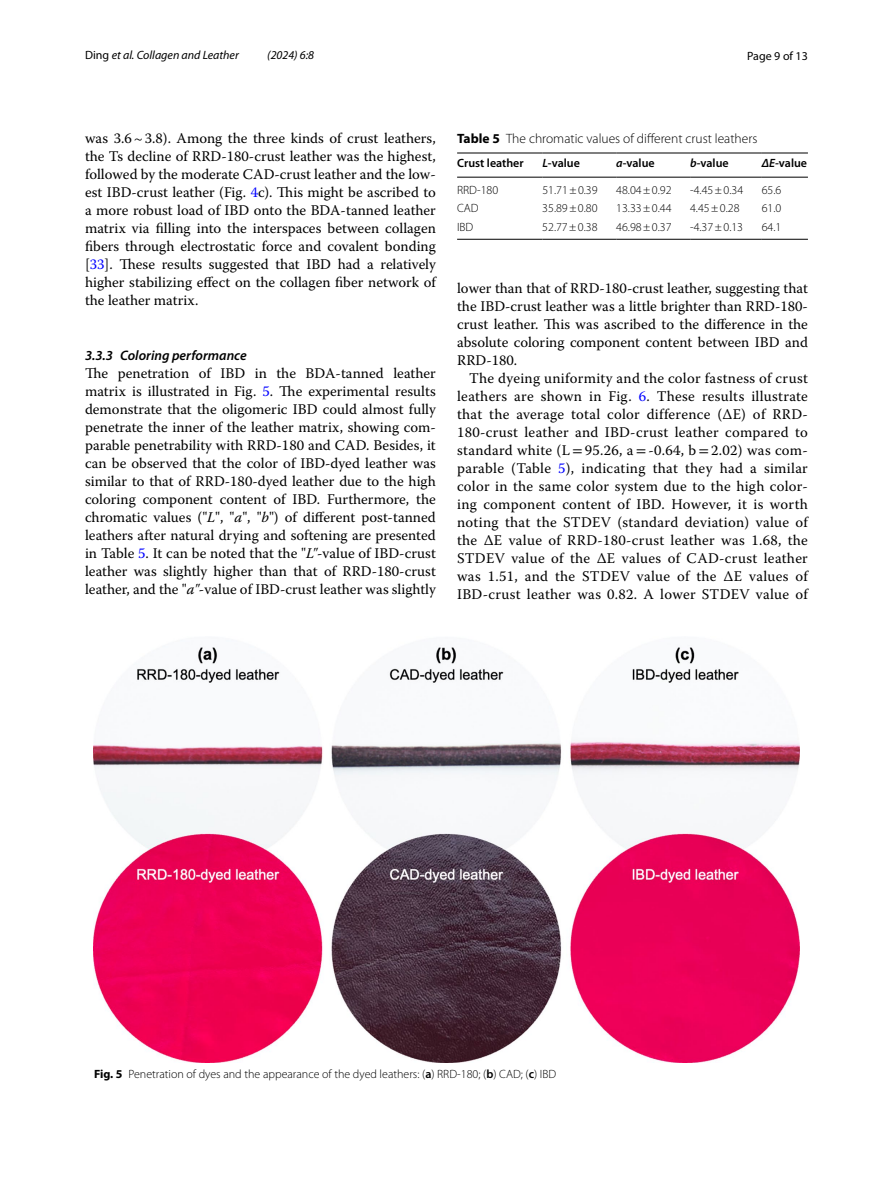
<style>
.page{position:relative;width:893px;height:1187px;background:#fff}
.page>*{position:absolute;margin:0;border:0;box-sizing:border-box;transform-origin:0 0}
.t1{font:14.7px/18px "Warnock Pro";color:#000;text-align:justify}
.t2{font:italic 600 13.8px "Myriad Pro";color:#000}
.t3{font:300 13.5px "Myriad Pro";color:#000}
.t4{font:300 12px "Myriad Pro";color:#000}
.t5{font:600 12px "Myriad Pro";color:#000}
.t6{font:italic 12px "Myriad Pro";color:#000}
.t7{font:12px "Myriad Pro";color:#000}
.s1{font-style:normal}
.s2{color:#00f}
.s3{font-style:italic}
.s4{font-weight:700}
.s5{font-family:"STIX"}
.s6{font-weight:600}
</style>
<div class="page">
<img style="left:94px;top:647px;width:705px;height:415px">
<hr style="left:457px;top:153px;width:85px;height:1px;background:#000">
<hr style="left:457px;top:177px;width:85px;height:1px;background:#000">
<hr style="left:542px;top:153px;width:74px;height:1px;background:#000">
<hr style="left:542px;top:177px;width:74px;height:1px;background:#000">
<hr style="left:616px;top:153px;width:74px;height:1px;background:#000">
<hr style="left:616px;top:177px;width:74px;height:1px;background:#000">
<hr style="left:690px;top:153px;width:72px;height:1px;background:#000">
<hr style="left:690px;top:177px;width:72px;height:1px;background:#000">
<hr style="left:762px;top:153px;width:46px;height:1px;background:#000">
<hr style="left:762px;top:177px;width:46px;height:1px;background:#000">
<hr style="left:457px;top:239px;width:85px;height:1px;background:#000">
<hr style="left:542px;top:239px;width:74px;height:1px;background:#000">
<hr style="left:616px;top:239px;width:74px;height:1px;background:#000">
<hr style="left:690px;top:239px;width:72px;height:1px;background:#000">
<hr style="left:762px;top:239px;width:46px;height:1px;background:#000">
<p class="t6" style="left:85px;top:48px;width:155px"><span class="s1">Ding</span> et al. Collagen and Leather</p>
<p class="t6" style="left:267px;top:48px;width:48px">(2024) 6:8</p>
<p class="t7" style="left:747px;top:48px;width:62px">Page 9 of 13</p>
<p class="t1" style="left:85px;top:128px;width:352px">was 3.6~3.8). Among the three kinds of crust leathers, the Ts decline of RRD-180-crust leather was the highest, followed by the moderate CAD-crust leather and the low&shy;est IBD-crust leather (Fig. <span class="s2">4</span>c). This might be ascribed to a more robust load of IBD onto the BDA-tanned leather matrix via filling into the interspaces between collagen fibers through electrostatic force and covalent bonding [<span class="s2">33</span>]. These results suggested that IBD had a relatively higher stabilizing effect on the collagen fiber network of the leather matrix.</p>
<p class="t2" style="left:85px;top:346px;width:163px">3.3.3 Coloring performance</p>
<p class="t1" style="left:85px;top:363px;width:352px">The penetration of IBD in the BDA-tanned leather matrix is illustrated in Fig. <span class="s2">5</span>. The experimental results demonstrate that the oligomeric IBD could almost fully penetrate the inner of the leather matrix, showing com&shy;parable penetrability with RRD-180 and CAD. Besides, it can be observed that the color of IBD-dyed leather was similar to that of RRD-180-dyed leather due to the high coloring component content of IBD. Furthermore, the chromatic values ("<span class="s3">L</span>", "<span class="s3">a</span>", "<span class="s3">b</span>") of different post-tanned leathers after natural drying and softening are presented in Table <span class="s2">5</span>. It can be noted that the "<span class="s3">L"</span>-value of IBD-crust leather was slightly higher than that of RRD-180-crust leather, and the "<span class="s3">a"</span>-value of IBD-crust leather was slightly</p>
<p class="t3" style="left:457px;top:131px;width:302px"><span class="s4">Table 5</span> The chromatic values of different crust leathers</p>
<p class="t5" style="left:457px;top:156px;width:68px">Crust leather</p>
<p class="t5" style="left:542px;top:156px;width:39px"><span class="s3">L</span>-value</p>
<p class="t5" style="left:616px;top:156px;width:40px"><span class="s3">a</span>-value</p>
<p class="t5" style="left:690px;top:156px;width:40px"><span class="s3">b</span>-value</p>
<p class="t5" style="left:762px;top:156px;width:47px"><span class="s3">ΔE-</span>value</p>
<p class="t4" style="left:457px;top:184px;width:43px">RRD-180</p>
<p class="t4" style="left:542px;top:184px;width:57px">51.71±0.39</p>
<p class="t4" style="left:616px;top:184px;width:57px">48.04±0.92</p>
<p class="t4" style="left:690px;top:184px;width:55px">-4.45±0.34</p>
<p class="t4" style="left:762px;top:184px;width:21px">65.6</p>
<p class="t4" style="left:457px;top:202px;width:23px">CAD</p>
<p class="t4" style="left:542px;top:202px;width:57px">35.89±0.80</p>
<p class="t4" style="left:616px;top:202px;width:57px">13.33±0.44</p>
<p class="t4" style="left:690px;top:202px;width:51px">4.45±0.28</p>
<p class="t4" style="left:762px;top:202px;width:21px">61.0</p>
<p class="t4" style="left:457px;top:220px;width:18px">IBD</p>
<p class="t4" style="left:542px;top:220px;width:57px">52.77±0.38</p>
<p class="t4" style="left:616px;top:220px;width:57px">46.98±0.37</p>
<p class="t4" style="left:690px;top:220px;width:55px">-4.37±0.13</p>
<p class="t4" style="left:762px;top:220px;width:21px">64.1</p>
<p class="t1" style="left:457px;top:278px;width:352px">lower than that of RRD-180-crust leather, suggesting that the IBD-crust leather was a little brighter than RRD-180- crust leather. This was ascribed to the difference in the absolute coloring component content between IBD and RRD-180.</p>
<p class="t1" style="left:457px;top:368px;width:352px;text-indent:12px">The dyeing uniformity and the color fastness of crust leathers are shown in Fig. <span class="s2">6</span>. These results illustrate that the average total color difference (ΔE) of RRD-180-crust leather and IBD-crust leather compared to standard white (L<span class="s5">=</span>95.26, a<span class="s5">=</span>-0.64, b<span class="s5">=</span>2.02) was com&shy;parable (Table <span class="s2">5</span>), indicating that they had a similar color in the same color system due to the high color&shy;ing component content of IBD. However, it is worth noting that the STDEV (standard deviation) value of the ΔE value of RRD-180-crust leather was 1.68, the STDEV value of the ΔE values of CAD-crust leather was 1.51, and the STDEV value of the ΔE values of IBD-crust leather was 0.82. A lower STDEV value of</p>
<p class="t4" style="left:94px;top:1066px;width:464px"><span class="s4">Fig. 5</span> Penetration of dyes and the appearance of the dyed leathers: (<span class="s6">a</span>) RRD-180; (<span class="s6">b</span>) CAD; (<span class="s6">c</span>) IBD</p>
</div>
